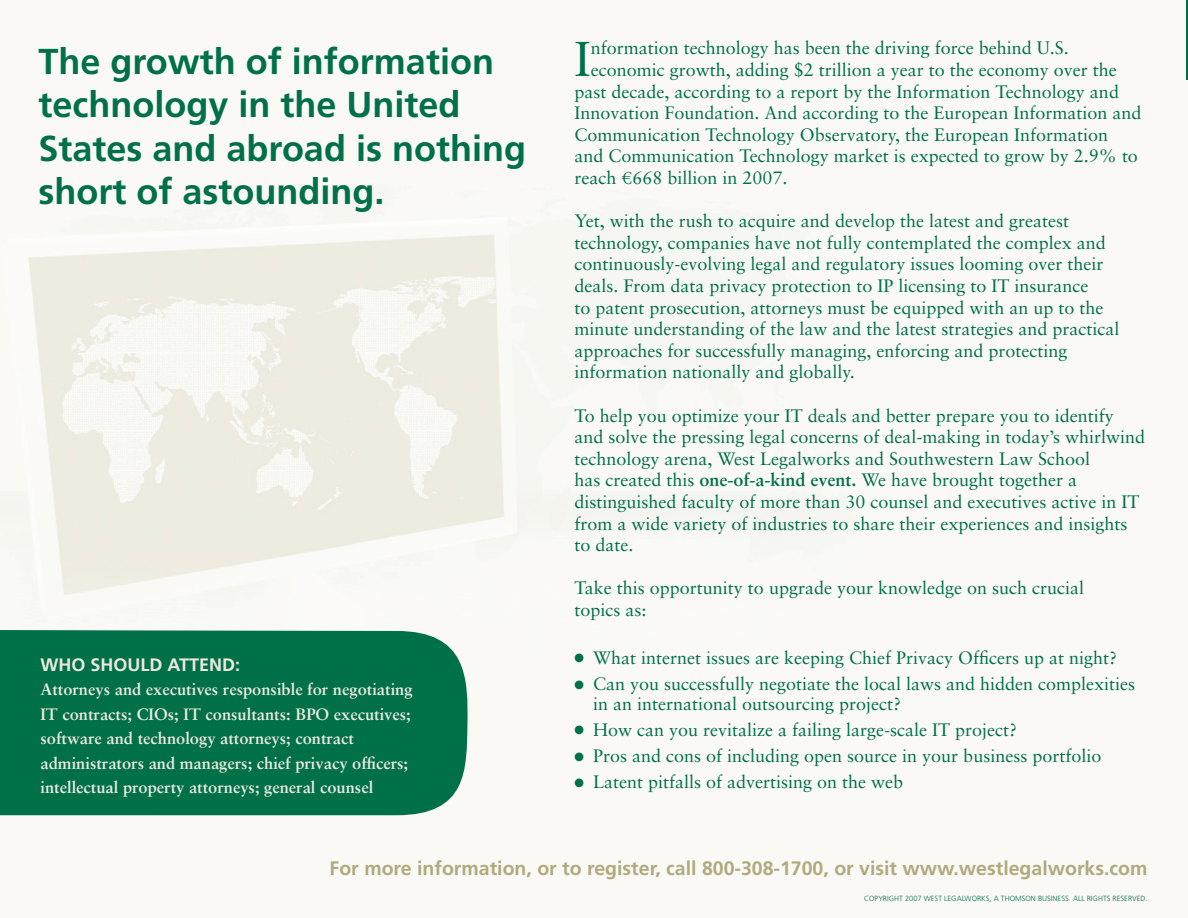
<style>
.page{position:relative;width:1188px;height:918px;background:#fff}
.page>*{position:absolute;margin:0;border:0;box-sizing:border-box;transform-origin:0 0}
.t1{font:48.9px "Sabon";color:#007049}
.t2{font:700 36px/43.2px "Frutiger";color:#007049}
.t3{font:700 19.5px "Frutiger";color:#b1aa7d}
.t4{font:18px/21.6px "Sabon";color:#007049}
.t5{font:700 18px "Frutiger";color:#eceade}
.t6{font:700 16.5px/24.5px "Sabon";color:#eceade}
.t7{font:300 7.5px "Frutiger";color:#007049}
.s1{font-family:"Euro Serif ITC"}
.s2{font-weight:700}
</style>
<div class="page">
<img style="left:0;top:183px;width:858px;height:633px">
<hr style="left:1186px;top:0;width:2px;height:80px;background:#007049">
<div style="left:0;top:630px;width:468px;height:185px;background:#007049"></div>
<h2 class="t2" style="left:39px;top:43px;width:489px">The growth of information technology in the United<br>States and abroad is nothing short of astounding.</h2>
<p class="t5" style="left:40px;top:658px;width:201px">WHO SHOULD ATTEND:</p>
<p class="t6" style="left:40px;top:679px;width:374px">Attorneys and executives responsible for negotiating IT contracts; CIOs; IT consultants: BPO executives; software and technology attorneys; contract administrators and managers; chief privacy officers; intellectual property attorneys; general counsel</p>
<h1 class="t1" style="left:574px;top:39px;width:18px">I</h1>
<p class="t4" style="left:591px;top:39px;width:480px">nformation technology has been the driving force behind U.S.</p>
<p class="t4" style="left:591px;top:60px;width:528px">economic growth, adding $2 trillion a year to the economy over the</p>
<p class="t4" style="left:574px;top:82px;width:546px">past decade, according to a report by the Information Technology and</p>
<p class="t4" style="left:574px;top:104px;width:569px">Innovation Foundation. And according to the European Information and</p>
<p class="t4" style="left:574px;top:125px;width:535px">Communication Technology Observatory, the European Information</p>
<p class="t4" style="left:574px;top:147px;width:565px">and Communication Technology market is expected to grow by 2.9% to</p>
<p class="t4" style="left:574px;top:168px;width:214px">reach <span class="s1">e</span>668 billion in 2007.</p>
<p class="t4" style="left:574px;top:212px;width:547px">Yet, with the rush to acquire and develop the latest and greatest technology, companies have not fully contemplated the complex and continuously-evolving legal and regulatory issues looming over their deals. From data privacy protection to IP licensing to IT insurance<br>to patent prosecution, attorneys must be equipped with an up to the minute understanding of the law and the latest strategies and practical approaches for successfully managing, enforcing and protecting information nationally and globally.</p>
<p class="t4" style="left:574px;top:406px;width:572px">To help you optimize your IT deals and better prepare you to identify and solve the pressing legal concerns of deal-making in today’s whirlwind technology arena, West Legalworks and Southwestern Law School<br>has created this <span class="s2">one-of-a-kind event.</span> We have brought together a distinguished faculty of more than 30 counsel and executives active in IT from a wide variety of industries to share their experiences and insights to date.</p>
<p class="t4" style="left:574px;top:579px;width:511px">Take this opportunity to upgrade your knowledge on such crucial topics as:</p>
<p class="t4" style="left:574px;top:648px;width:544px">● What internet issues are keeping Chief Privacy Officers up at night?</p>
<p class="t4" style="left:593px;top:676px;width:544px;line-height:19.5px;text-indent:-19px">● Can you successfully negotiate the local laws and hidden complexities in an international outsourcing project?</p>
<p class="t4" style="left:574px;top:720px;width:444px">● How can you revitalize a failing large-scale IT project?</p>
<p class="t4" style="left:574px;top:747px;width:528px">● Pros and cons of including open source in your business portfolio</p>
<p class="t4" style="left:574px;top:773px;width:330px">● Latent pitfalls of advertising on the web</p>
<p class="t3" style="left:330px;top:861px;width:819px">For more information, or to register, call 800-308-1700, or visit www.westlegalworks.com</p>
<p class="t7" style="left:864px;top:896px;width:285px">COPYRIGHT 2007 WEST LEGALWORKS, A THOMSON BUSINESS. ALL RIGHTS RESERVED.</p>
</div>
